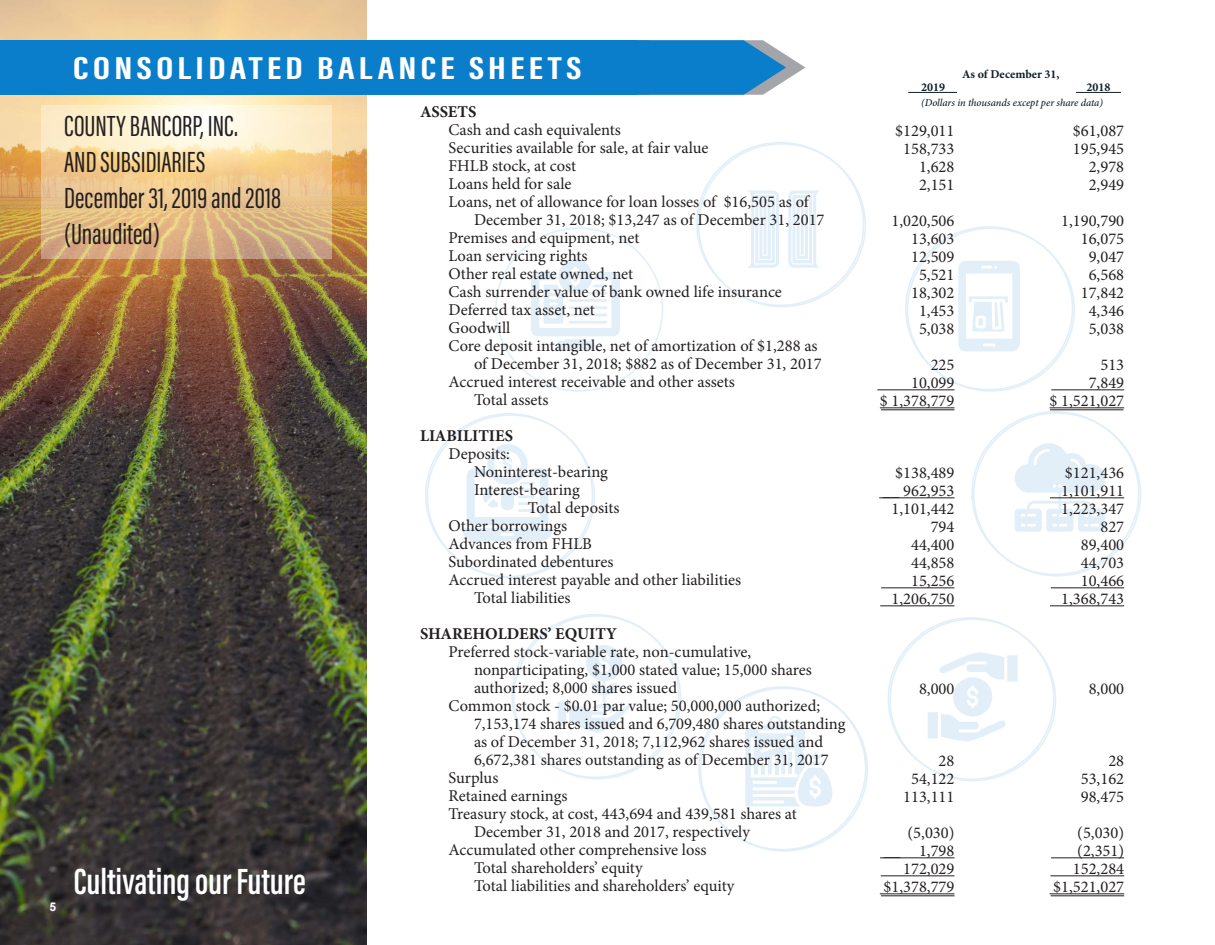
<style>
.page{position:relative;width:1215px;height:945px;background:#fff}
.page>*{position:absolute;margin:0;border:0;box-sizing:border-box;transform-origin:0 0}
.t1{font:600 37.5px "Acumin Pro Extra Cond";color:#fff}
.t2{font:700 32.7px "Acumin Pro Extra Cond";letter-spacing:.1em;color:#fff;scale:1.33 1}
.t3{font:30px/36px "Acumin Pro Extra Cond";color:#231f20}
.t4{font:16.5px/18px "Minion Pro";color:#231f20}
.t5{font:700 16.5px "Minion Pro";color:#231f20}
.t6{font:700 12px "Minion Pro";color:#0f1e28}
.t7{font:700 12px "Arial";color:#fff}
.t8{font:italic 500 10.5px "Minion Pro";letter-spacing:-.005em;color:#0f1e28}
</style>
<div class="page">
<img style="left:0;top:0;width:366px;height:945px">
<svg style="left:42px;top:105px;width:290px;height:154px;background:#edcfa0"></svg>
<svg style="left:426px;top:142px;width:715px;height:710px"></svg>
<div style="left:556px;top:341px;width:39px;height:9px;background:#e2eff8;border-radius:5px"></div>
<svg style="left:531px;top:260px;width:89px;height:76px"></svg>
<svg style="left:928px;top:646px;width:90px;height:101px"></svg>
<svg style="left:558px;top:645px;width:72px;height:88px"></svg>
<svg style="left:1015px;top:443px;width:90px;height:89px"></svg>
<svg style="left:958px;top:261px;width:62px;height:90px"></svg>
<svg style="left:745px;top:716px;width:87px;height:90px"></svg>
<hr style="left:808px;top:762px;width:15px;height:3px;background:#0a7eca">
<svg style="left:463px;top:444px;width:89px;height:97px"></svg>
<svg style="left:747px;top:191px;width:32px;height:77px"></svg>
<svg style="left:788px;top:191px;width:32px;height:77px"></svg>
<hr style="left:877px;top:389px;width:77px;height:1px;background:#231f20">
<hr style="left:880px;top:407px;width:74px;height:1px;background:#231f20">
<hr style="left:879px;top:497px;width:75px;height:1px;background:#231f20">
<hr style="left:881px;top:587px;width:73px;height:1px;background:#231f20">
<hr style="left:880px;top:605px;width:74px;height:1px;background:#231f20">
<hr style="left:880px;top:857px;width:74px;height:1px;background:#231f20">
<hr style="left:881px;top:875px;width:73px;height:1px;background:#231f20">
<hr style="left:880px;top:893px;width:74px;height:1px;background:#231f20">
<hr style="left:1051px;top:389px;width:73px;height:1px;background:#231f20">
<hr style="left:1050px;top:407px;width:74px;height:1px;background:#231f20">
<hr style="left:1050px;top:497px;width:74px;height:1px;background:#231f20">
<hr style="left:1051px;top:587px;width:73px;height:1px;background:#231f20">
<hr style="left:1050px;top:605px;width:74px;height:1px;background:#231f20">
<hr style="left:1051px;top:857px;width:73px;height:1px;background:#231f20">
<hr style="left:1050px;top:875px;width:74px;height:1px;background:#231f20">
<hr style="left:1050px;top:893px;width:74px;height:1px;background:#231f20">
<hr style="left:908px;top:92px;width:49px;height:1px;background:#0f1e28">
<hr style="left:1076px;top:92px;width:45px;height:1px;background:#0f1e28">
<hr style="left:881px;top:409px;width:73px;height:1px;background:#231f20">
<hr style="left:881px;top:895px;width:73px;height:1px;background:#231f20">
<hr style="left:1050px;top:409px;width:73px;height:1px;background:#231f20">
<hr style="left:1051px;top:895px;width:73px;height:1px;background:#231f20">
<div style="left:0;top:40px;width:649px;height:55px;background:#0a7eca"></div>
<svg style="left:637px;top:40px;width:168px;height:55px"></svg>
<p class="t7" style="left:50px;top:898px;width:8px">5</p>
<p class="t2" style="left:73px;top:48px;width:384px">CONSOLIDATED BALANCE SHEETS</p>
<p class="t3" style="left:64px;top:108px;width:175px">COUNTY BANCORP, INC.<br>AND SUBSIDIARIES</p>
<p class="t3" style="left:64px;top:180px;width:218px">December 31, 2019 and 2018 (Unaudited)</p>
<p class="t5" style="left:420px;top:100px;width:58px">ASSETS</p>
<p class="t4" style="left:448px;top:121px;width:174px">Cash and cash equivalents</p>
<p class="t4" style="left:448px;top:139px;width:262px">Securities available for sale, at fair value</p>
<p class="t4" style="left:448px;top:157px;width:129px">FHLB stock, at cost</p>
<p class="t4" style="left:448px;top:175px;width:125px">Loans held for sale</p>
<p class="t4" style="left:474px;top:193px;width:352px;text-indent:-26px">Loans, net of allowance for loan losses of $16,505 as of<br>December 31, 2018; $13,247 as of December 31, 2017</p>
<p class="t4" style="left:448px;top:229px;width:192px">Premises and equipment, net</p>
<p class="t4" style="left:448px;top:247px;width:141px">Loan servicing rights</p>
<p class="t4" style="left:448px;top:265px;width:186px">Other real estate owned, net</p>
<p class="t4" style="left:448px;top:283px;width:335px">Cash surrender value of bank owned life insurance</p>
<p class="t4" style="left:448px;top:301px;width:148px">Deferred tax asset, net</p>
<p class="t4" style="left:448px;top:319px;width:63px">Goodwill</p>
<p class="t4" style="left:448px;top:337px;width:371px">Core deposit intangible, net of amortization of $1,288 as</p>
<p class="t4" style="left:474px;top:355px;width:349px">of December 31, 2018; $882 as of December 31, 2017</p>
<p class="t4" style="left:448px;top:373px;width:288px">Accrued interest receivable and other assets</p>
<p class="t4" style="left:474px;top:391px;width:76px">Total assets</p>
<p class="t5" style="left:420px;top:424px;width:95px">LIABILITIES</p>
<p class="t4" style="left:448px;top:445px;width:63px">Deposits:</p>
<p class="t4" style="left:474px;top:463px;width:135px">Noninterest-bearing</p>
<p class="t4" style="left:474px;top:481px;width:107px">Interest-bearing</p>
<p class="t4" style="left:528px;top:499px;width:93px">Total deposits</p>
<p class="t4" style="left:448px;top:517px;width:120px">Other borrowings</p>
<p class="t4" style="left:448px;top:535px;width:145px">Advances from FHLB</p>
<p class="t4" style="left:448px;top:553px;width:166px">Subordinated debentures</p>
<p class="t4" style="left:448px;top:571px;width:294px">Accrued interest payable and other liabilities</p>
<p class="t4" style="left:474px;top:589px;width:98px">Total liabilities</p>
<p class="t5" style="left:420px;top:622px;width:199px">SHAREHOLDERS’ EQUITY</p>
<p class="t4" style="left:448px;top:643px;width:304px">Preferred stock-variable rate, non-cumulative,</p>
<p class="t4" style="left:474px;top:661px;width:339px">nonparticipating, $1,000 stated value; 15,000 shares authorized; 8,000 shares issued</p>
<p class="t4" style="left:448px;top:697px;width:373px">Common stock - $0.01 par value; 50,000,000 authorized;</p>
<p class="t4" style="left:474px;top:715px;width:373px">7,153,174 shares issued and 6,709,480 shares outstanding</p>
<p class="t4" style="left:474px;top:733px;width:351px">as of December 31, 2018; 7,112,962 shares issued and</p>
<p class="t4" style="left:474px;top:751px;width:356px">6,672,381 shares outstanding as of December 31, 2017</p>
<p class="t4" style="left:448px;top:769px;width:51px">Surplus</p>
<p class="t4" style="left:448px;top:787px;width:121px">Retained earnings</p>
<p class="t4" style="left:448px;top:805px;width:350px">Treasury stock, at cost, 443,694 and 439,581 shares at</p>
<p class="t4" style="left:474px;top:823px;width:277px">December 31, 2018 and 2017, respectively</p>
<p class="t4" style="left:448px;top:841px;width:260px">Accumulated other comprehensive loss</p>
<p class="t4" style="left:474px;top:859px;width:170px">Total shareholders’ equity</p>
<p class="t4" style="left:474px;top:877px;width:262px">Total liabilities and shareholders’ equity</p>
<p class="t1" style="left:74px;top:859px;width:234px">Cultivating our Future</p>
<p class="t6" style="left:962px;top:65px;width:99px">As of December 31,</p>
<p class="t6" style="left:921px;top:79px;width:25px">2019</p>
<p class="t6" style="left:1087px;top:79px;width:26px">2018</p>
<p class="t8" style="left:921px;top:96px;width:183px">(Dollars in thousands except per share data)</p>
<p class="t4" style="left:895px;top:122px;width:61px">$129,011</p>
<p class="t4" style="left:903px;top:140px;width:53px">158,733</p>
<p class="t4" style="left:919px;top:158px;width:37px">1,628</p>
<p class="t4" style="left:919px;top:176px;width:37px">2,151</p>
<p class="t4" style="left:892px;top:212px;width:64px">1,020,506</p>
<p class="t4" style="left:911px;top:230px;width:45px">13,603</p>
<p class="t4" style="left:911px;top:248px;width:45px">12,509</p>
<p class="t4" style="left:919px;top:266px;width:37px">5,521</p>
<p class="t4" style="left:911px;top:284px;width:45px">18,302</p>
<p class="t4" style="left:919px;top:302px;width:37px">1,453</p>
<p class="t4" style="left:919px;top:320px;width:37px">5,038</p>
<p class="t4" style="left:931px;top:356px;width:25px">225</p>
<p class="t4" style="left:911px;top:374px;width:45px">10,099</p>
<p class="t4" style="left:880px;top:392px;width:76px">$ 1,378,779</p>
<p class="t4" style="left:895px;top:464px;width:61px">$138,489</p>
<p class="t4" style="left:883px;top:482px;width:73px">__ 962,953</p>
<p class="t4" style="left:892px;top:500px;width:64px">1,101,442</p>
<p class="t4" style="left:931px;top:518px;width:25px">794</p>
<p class="t4" style="left:911px;top:536px;width:45px">44,400</p>
<p class="t4" style="left:911px;top:554px;width:45px">44,858</p>
<p class="t4" style="left:911px;top:572px;width:45px">15,256</p>
<p class="t4" style="left:892px;top:590px;width:64px">1,206,750</p>
<p class="t4" style="left:919px;top:680px;width:37px">8,000</p>
<p class="t4" style="left:939px;top:752px;width:17px">28</p>
<p class="t4" style="left:911px;top:770px;width:45px">54,122</p>
<p class="t4" style="left:903px;top:788px;width:53px">113,111</p>
<p class="t4" style="left:908px;top:824px;width:48px">(5,030)</p>
<p class="t4" style="left:884px;top:842px;width:72px">__ 1,798</p>
<p class="t4" style="left:903px;top:860px;width:53px">172,029</p>
<p class="t4" style="left:884px;top:878px;width:72px">$1,378,779</p>
<p class="t4" style="left:1073px;top:122px;width:53px">$61,087</p>
<p class="t4" style="left:1073px;top:140px;width:53px">195,945</p>
<p class="t4" style="left:1089px;top:158px;width:37px">2,978</p>
<p class="t4" style="left:1089px;top:176px;width:37px">2,949</p>
<p class="t4" style="left:1061px;top:212px;width:64px">1,190,790</p>
<p class="t4" style="left:1081px;top:230px;width:45px">16,075</p>
<p class="t4" style="left:1089px;top:248px;width:37px">9,047</p>
<p class="t4" style="left:1089px;top:266px;width:37px">6,568</p>
<p class="t4" style="left:1081px;top:284px;width:45px">17,842</p>
<p class="t4" style="left:1089px;top:302px;width:37px">4,346</p>
<p class="t4" style="left:1089px;top:320px;width:37px">5,038</p>
<p class="t4" style="left:1100px;top:356px;width:25px">513</p>
<p class="t4" style="left:1089px;top:374px;width:37px">7,849</p>
<p class="t4" style="left:1050px;top:392px;width:76px">$ 1,521,027</p>
<p class="t4" style="left:1065px;top:464px;width:61px">$121,436</p>
<p class="t4" style="left:1061px;top:482px;width:64px">1,101,911</p>
<p class="t4" style="left:1061px;top:500px;width:64px">1,223,347</p>
<p class="t4" style="left:1100px;top:518px;width:25px">827</p>
<p class="t4" style="left:1081px;top:536px;width:45px">89,400</p>
<p class="t4" style="left:1081px;top:554px;width:45px">44,703</p>
<p class="t4" style="left:1081px;top:572px;width:45px">10,466</p>
<p class="t4" style="left:1061px;top:590px;width:64px">1,368,743</p>
<p class="t4" style="left:1089px;top:680px;width:37px">8,000</p>
<p class="t4" style="left:1108px;top:752px;width:17px">28</p>
<p class="t4" style="left:1081px;top:770px;width:45px">53,162</p>
<p class="t4" style="left:1081px;top:788px;width:45px">98,475</p>
<p class="t4" style="left:1077px;top:824px;width:48px">(5,030)</p>
<p class="t4" style="left:1077px;top:842px;width:48px">(2,351)</p>
<p class="t4" style="left:1073px;top:860px;width:53px">152,284</p>
<p class="t4" style="left:1053px;top:878px;width:72px">$1,521,027</p>
</div>
